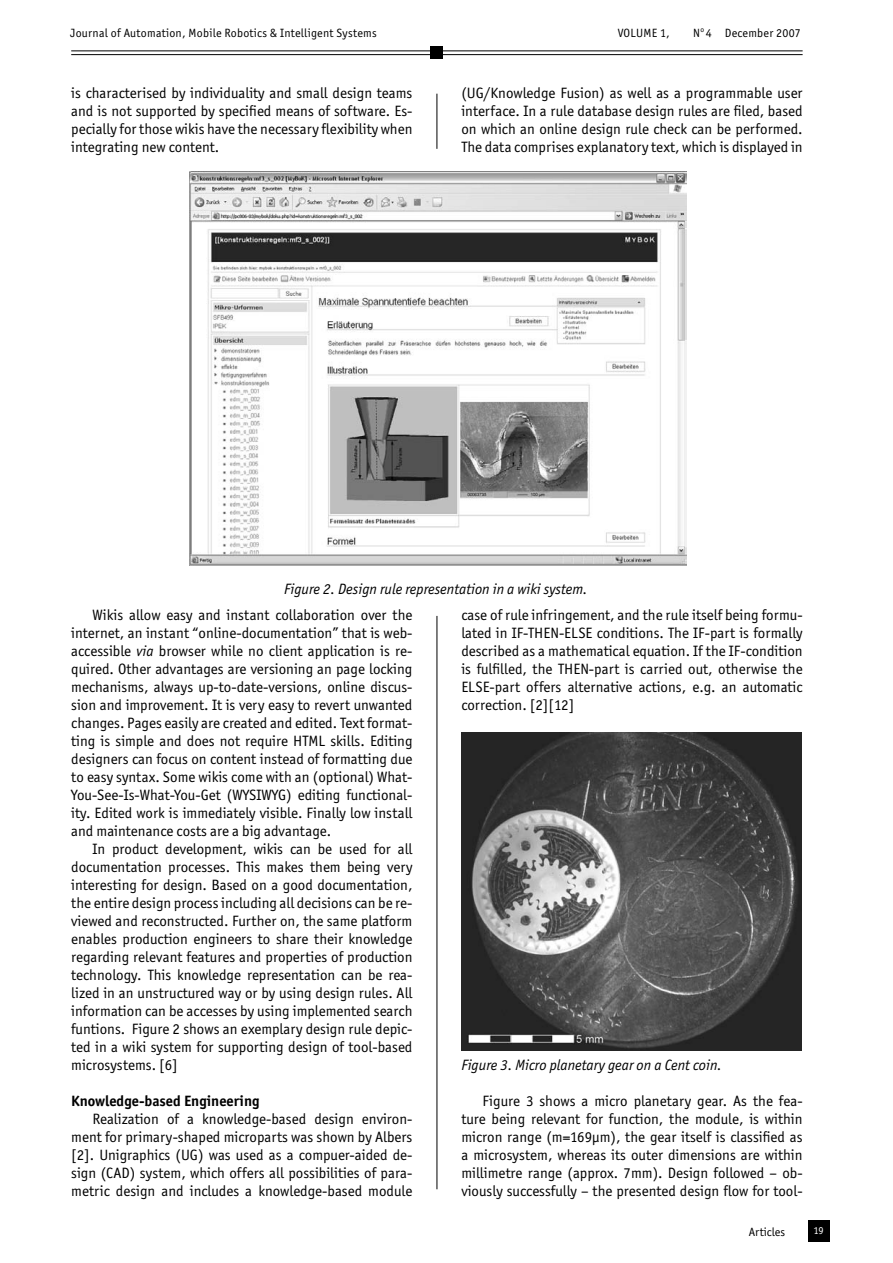
<style>
.page{position:relative;width:893px;height:1263px;background:#fff}
.page>*{position:absolute;margin:0;border:0;box-sizing:border-box;transform-origin:0 0}
.t1{font:15px/18px "Officina Sans ITC";color:#000;text-align:justify}
.t2{font:italic 15px "Officina Sans ITC";color:#000}
.t3{font:700 15px "Officina Sans ITC";color:#000}
.t4{font:12px "Officina Sans ITC";letter-spacing:.02em;color:#000}
.t5{font:12px "Officina Sans ITC";color:#000}
.t6{font:10.5px "Officina Sans ITC";color:#fff}
.s1{font-style:italic}
</style>
<div class="page">
<div style="left:808px;top:1220px;width:21px;height:22px;background:#000"></div>
<hr style="left:71px;top:50px;width:732px;height:1px;background:#000">
<hr style="left:71px;top:54px;width:732px;height:1px;background:#000">
<div style="left:430px;top:46px;width:13px;height:13px;background:#000"></div>
<img style="left:189px;top:171px;width:498px;height:395px">
<img style="left:462px;top:733px;width:339px;height:317px">
<hr style="left:437px;top:94px;width:1px;height:55px;background:#000">
<hr style="left:437px;top:616px;width:1px;height:573px;background:#000">
<p class="t4" style="left:70px;top:28px;width:308px">Journal of Automation, Mobile Robotics &amp; Intelligent Systems</p>
<p class="t4" style="left:618px;top:28px;width:53px">VOLUME 1,</p>
<p class="t4" style="left:693px;top:28px;width:109px">N<sup>o</sup> 4 December 2007</p>
<p class="t1" style="left:71px;top:85px;width:343px">is characterised by individuality and small design teams and is not supported by specified means of software. Es&shy;pecially for those wikis have the necessary flexibility when integrating new content.</p>
<p class="t1" style="left:461px;top:85px;width:343px">(UG/Knowledge Fusion) as well as a programmable user interface. In a rule database design rules are filed, based on which an online design rule check can be performed.<br>The data comprises explanatory text, which is displayed in</p>
<p class="t2" style="left:284px;top:583px;width:305px">Figure 2. Design rule representation in a wiki system.</p>
<p class="t1" style="left:71px;top:607px;width:343px;text-indent:21px">Wikis allow easy and instant collaboration over the internet, an instant “online-documentation” that is web&shy;accessible <span class="s1">via</span> browser while no client application is re&shy;quired. Other advantages are versioning an page locking mechanisms, always up-to-date-versions, online discus&shy;sion and improvement. It is very easy to revert unwanted changes. Pages easily are created and edited. Text format&shy;ting is simple and does not require HTML skills. Editing designers can focus on content instead of formatting due to easy syntax. Some wikis come with an (optional) What-You-See-Is-What-You-Get (WYSIWYG) editing functional&shy;ity. Edited work is immediately visible. Finally low install and maintenance costs are a big advantage.</p>
<p class="t1" style="left:71px;top:841px;width:343px;text-indent:21px">In product development, wikis can be used for all documentation processes. This makes them being very interesting for design. Based on a good documentation, the entire design process including all decisions can be re&shy;viewed and reconstructed. Further on, the same platform enables production engineers to share their knowledge regarding relevant features and properties of production technology. This knowledge representation can be rea&shy;lized in an unstructured way or by using design rules. All information can be accesses by using implemented search funtions. Figure 2 shows an exemplary design rule depic&shy;ted in a wiki system for supporting design of tool-based microsystems. [6]</p>
<p class="t3" style="left:71px;top:1095px;width:190px">Knowledge-based Engineering</p>
<p class="t1" style="left:71px;top:1111px;width:343px;text-indent:21px">Realization of a knowledge-based design environ&shy;ment for primary-shaped microparts was shown by Albers [2]. Unigraphics (UG) was used as a compuer-aided de&shy;sign (CAD) system, which offers all possibilities of para&shy;metric design and includes a knowledge-based module</p>
<p class="t1" style="left:461px;top:607px;width:343px">case of rule infringement, and the rule itself being formu&shy;lated in IF-THEN-ELSE conditions. The IF-part is formally described as a mathematical equation. If the IF-condition is fulfilled, the THEN-part is carried out, otherwise the ELSE-part offers alternative actions, e.g. an automatic correction. [2][12]</p>
<p class="t2" style="left:461px;top:1059px;width:262px">Figure 3. Micro planetary gear on a Cent coin.</p>
<p class="t1" style="left:461px;top:1093px;width:343px;text-indent:21px">Figure 3 shows a micro planetary gear. As the fea&shy;ture being relevant for function, the module, is within micron range (m=169μm), the gear itself is classified as a microsystem, whereas its outer dimensions are within millimetre range (approx. 7mm). Design followed – ob&shy;viously successfully – the presented design flow for tool-</p>
<p class="t5" style="left:749px;top:1227px;width:38px">Articles</p>
<p class="t6" style="left:813px;top:1226px;width:12px">19</p>
</div>
